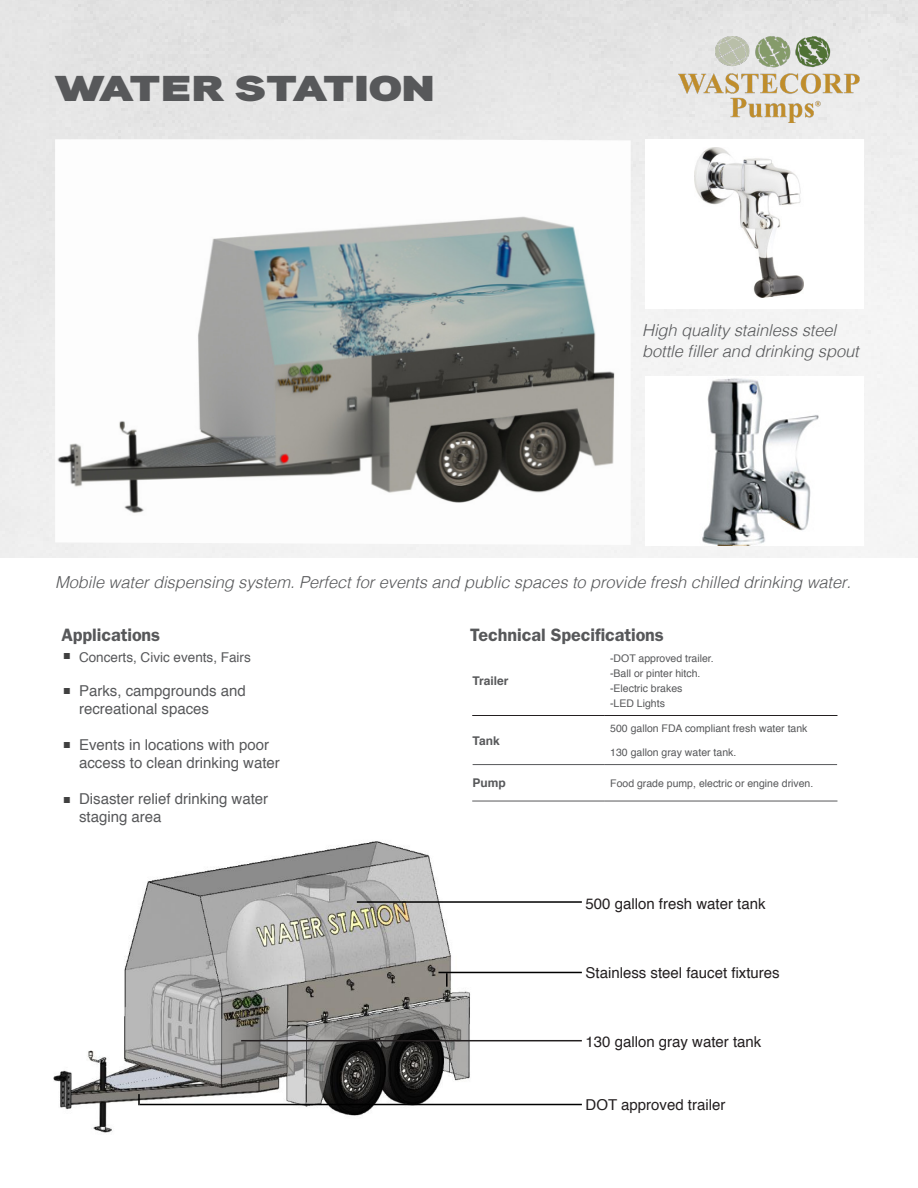
<style>
.page{position:relative;width:918px;height:1188px;background:#fff}
.page>*{position:absolute;margin:0;border:0;box-sizing:border-box;transform-origin:0 0}
.t1{font:36px "Aaux Pro Poster";color:#57585a}
.t2{font:600 18px "ITC Franklin Gothic Std";letter-spacing:-.005em;color:#57585a}
.t3{font:italic 300 16.5px/21px "Helvetica";letter-spacing:-.005em;color:#57585a}
.t4{font:15px/18px "Helvetica";color:#57585a}
.t5{font:15px "Helvetica";color:#231f20}
.t6{font:13.5px "Helvetica";color:#57585a}
.t7{font:12.75px "Franklin Gothic";color:#404040}
.t8{font:700 12px "Helvetica";color:#57585a}
.t9{font:10.5px "Helvetica";color:#57585a}
</style>
<div class="page">
<img style="left:695px;top:147px;width:109px;height:150px">
<img style="left:55px;top:139px;width:576px;height:406px">
<img style="left:701px;top:377px;width:118px;height:169px">
<img style="left:53px;top:800px;width:489px;height:333px">
<hr style="left:472px;top:715px;width:132px;height:1px;background:#231f20">
<hr style="left:604px;top:715px;width:233px;height:1px;background:#231f20">
<hr style="left:473px;top:764px;width:131px;height:1px;background:#57585a">
<hr style="left:604px;top:764px;width:233px;height:1px;background:#57585a">
<hr style="left:472px;top:801px;width:132px;height:1px;background:#57585a">
<hr style="left:604px;top:801px;width:233px;height:1px;background:#57585a">
<img style="left:679px;top:37px;width:185px;height:86px">
<hr style="left:438px;top:972px;width:144px;height:1px;background:#000">
<svg style="left:138px;top:1094px;width:2px;height:11px"></svg>
<hr style="left:241px;top:1040px;width:341px;height:1px;background:#231f20">
<hr style="left:357px;top:901px;width:225px;height:2px;background:#000">
<svg style="left:446px;top:973px;width:2px;height:14px"></svg>
<hr style="left:140px;top:1104px;width:442px;height:1px;background:#000">
<p class="t1" style="left:55px;top:65px;width:381px">WATER STATION</p>
<p class="t3" style="left:642px;top:319px;width:218px">High quality stainless steel bottle filler and drinking spout</p>
<p class="t3" style="left:55px;top:570px;width:798px">Mobile water dispensing system. Perfect for events and public spaces to provide fresh chilled drinking water.</p>
<p class="t2" style="left:62px;top:624px;width:100px">Applications</p>
<p class="t7" style="left:63px;top:647px;width:9px">■</p>
<p class="t6" style="left:79px;top:647px;width:173px">Concerts, Civic events, Fairs</p>
<p class="t4" style="left:79px;top:683px;width:168px">Parks, campgrounds and recreational spaces</p>
<p class="t4" style="left:79px;top:737px;width:202px">Events in locations with poor access to clean drinking water</p>
<p class="t4" style="left:79px;top:791px;width:191px">Disaster relief drinking water staging area</p>
<p class="t7" style="left:63px;top:682px;width:9px">■</p>
<p class="t7" style="left:63px;top:736px;width:9px">■</p>
<p class="t7" style="left:63px;top:791px;width:9px">■</p>
<p class="t2" style="left:470px;top:624px;width:195px">Technical Specifications</p>
<p class="t8" style="left:472px;top:671px;width:38px">Trailer</p>
<p class="t8" style="left:473px;top:731px;width:29px">Tank</p>
<p class="t9" style="left:610px;top:650px;width:105px">-DOT approved trailer.</p>
<p class="t9" style="left:610px;top:665px;width:92px">-Ball or pinter hitch.</p>
<p class="t9" style="left:610px;top:680px;width:74px">-Electric brakes</p>
<p class="t9" style="left:610px;top:695px;width:56px">-LED Lights</p>
<p class="t9" style="left:610px;top:720px;width:199px">500 gallon FDA compliant fresh water tank</p>
<p class="t9" style="left:610px;top:744px;width:128px">130 gallon gray water tank.</p>
<p class="t8" style="left:473px;top:773px;width:35px">Pump</p>
<p class="t9" style="left:610px;top:775px;width:205px">Food grade pump, electric or engine driven.</p>
<p class="t5" style="left:586px;top:892px;width:182px">500 gallon fresh water tank</p>
<p class="t5" style="left:586px;top:961px;width:196px">Stainless steel faucet fixtures</p>
<p class="t5" style="left:586px;top:1030px;width:177px">130 gallon gray water tank</p>
<p class="t5" style="left:586px;top:1093px;width:141px">DOT approved trailer</p>
</div>
